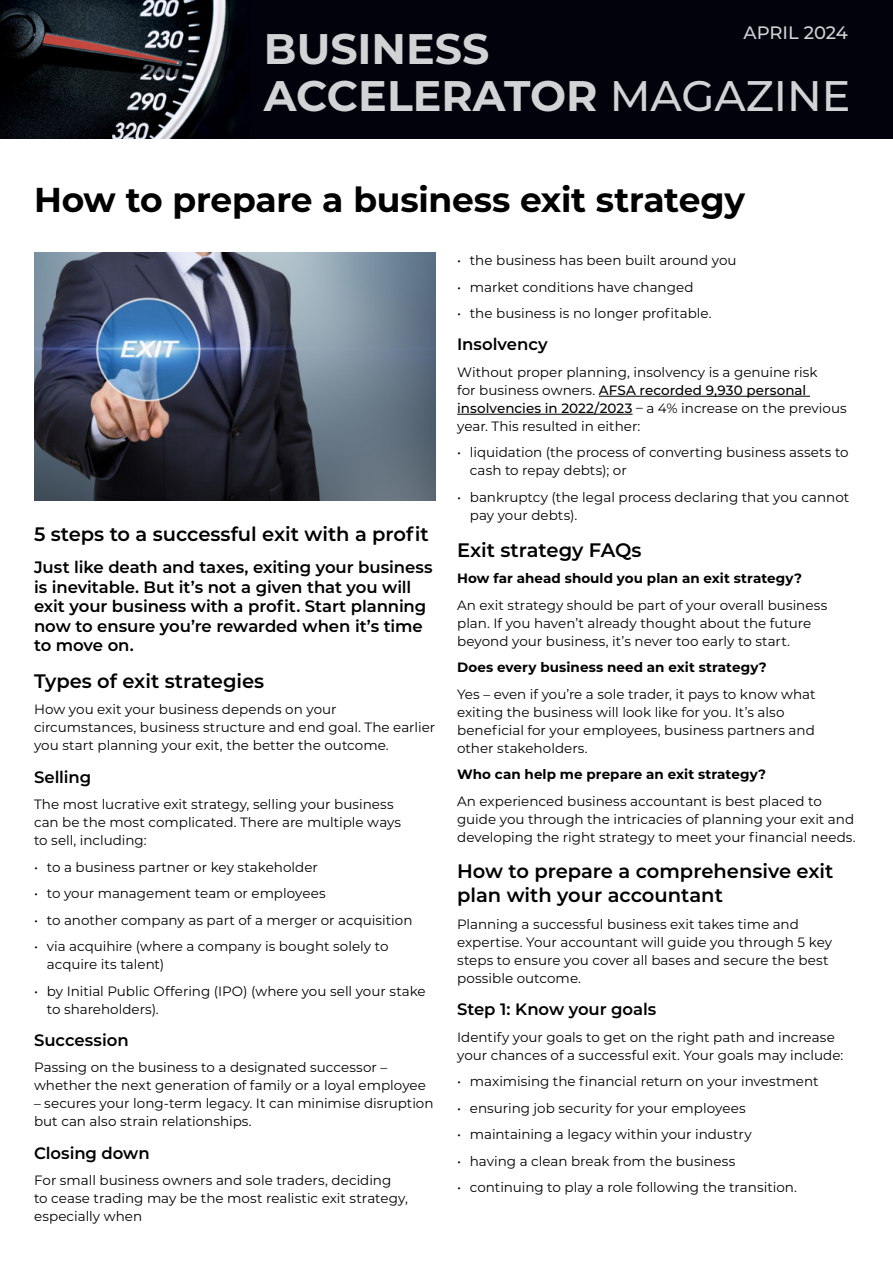
<style>
.page{position:relative;width:893px;height:1263px;background:#fff}
.page>*{position:absolute;margin:0;border:0;box-sizing:border-box;transform-origin:0 0}
.t1{font:700 42.75px/47.2px "Montserrat";color:#d1d3d4}
.t2{font:700 34.5px "Montserrat";letter-spacing:-.01em;color:#000}
.t3{font:600 19.5px/24px "Montserrat";color:#000}
.t4{font:500 18px "Montserrat";letter-spacing:-.005em;color:#d1d3d4}
.t5{font:600 16.5px/19.5px "Montserrat";letter-spacing:-.005em;color:#000}
.t6{font:13.5px/18px "Montserrat";color:#000}
.t7{font:700 13.5px "Montserrat";letter-spacing:.005em;color:#000}
.s1{font-weight:500}
</style>
<div class="page">
<div style="left:0;top:0;width:893px;height:137px;background:#01020c"></div>
<img style="left:0;top:0;width:250px;height:138px">
<div style="left:250px;top:128px;width:643px;height:10px;background:#02020c"></div>
<hr style="left:599px;top:396px;width:211px;height:1px;background:#000">
<hr style="left:457px;top:414px;width:176px;height:1px;background:#000">
<img style="left:34px;top:252px;width:402px;height:249px">
<h3 class="t4" style="left:743px;top:20px;width:106px">APRIL 2024</h3>
<h1 class="t1" style="left:264px;top:23px;width:588px">BUSINESS<br>ACCELERATOR <span class="s1">MAGAZINE</span></h1>
<h2 class="t2" style="left:34px;top:175px;width:712px">How to prepare a business exit strategy</h2>
<h3 class="t3" style="left:34px;top:521px;width:396px">5 steps to a successful exit with a profit</h3>
<p class="t5" style="left:34px;top:557px;width:400px">Just like death and taxes, exiting your business is inevitable. But it’s not a given that you will exit your business with a profit. Start planning now to ensure you’re rewarded when it’s time to move on.</p>
<h3 class="t3" style="left:34px;top:668px;width:232px">Types of exit strategies</h3>
<p class="t6" style="left:34px;top:700px;width:403px">How you exit your business depends on your circumstances, business structure and end goal. The earlier you start planning your exit, the better the outcome.</p>
<p class="t5" style="left:34px;top:766px;width:59px">Selling</p>
<p class="t6" style="left:34px;top:795px;width:369px">The most lucrative exit strategy, selling your business can be the most complicated. There are multiple ways to sell, including:</p>
<p class="t6" style="left:34px;top:857px;width:286px">• to a business partner or key stakeholder</p>
<p class="t6" style="left:34px;top:884px;width:293px">• to your management team or employees</p>
<p class="t6" style="left:34px;top:910px;width:380px">• to another company as part of a merger or acquisition</p>
<p class="t6" style="left:47px;top:937px;width:343px;text-indent:-13px">• via acquihire (where a company is bought solely to acquire its talent)</p>
<p class="t6" style="left:47px;top:981px;width:380px;text-indent:-13px">• by Initial Public Offering (IPO) (where you sell your stake to shareholders).</p>
<p class="t5" style="left:34px;top:1029px;width:96px">Succession</p>
<p class="t6" style="left:34px;top:1058px;width:394px">Passing on the business to a designated successor – whether the next generation of family or a loyal employee</p>
<p class="t6" style="left:34px;top:1094px;width:401px">– secures your long-term legacy. It can minimise disruption but can also strain relationships.</p>
<p class="t5" style="left:34px;top:1142px;width:117px">Closing down</p>
<p class="t6" style="left:34px;top:1171px;width:375px">For small business owners and sole traders, deciding to cease trading may be the most realistic exit strategy, especially when</p>
<p class="t6" style="left:457px;top:251px;width:281px">• the business has been built around you</p>
<p class="t6" style="left:457px;top:277px;width:238px">• market conditions have changed</p>
<p class="t6" style="left:457px;top:304px;width:256px">• the business is no longer profitable.</p>
<p class="t5" style="left:457px;top:334px;width:92px">Insolvency</p>
<p class="t6" style="left:457px;top:363px;width:391px">Without proper planning, insolvency is a genuine risk<br>for business owners. <span class="s1">AFSA recorded 9,930 personal insolvencies in 2022/2023</span> – a 4% increase on the previous year. This resulted in either:</p>
<p class="t6" style="left:470px;top:443px;width:380px;text-indent:-13px">• liquidation (the process of converting business assets to cash to repay debts); or</p>
<p class="t6" style="left:470px;top:488px;width:381px;text-indent:-13px">• bankruptcy (the legal process declaring that you cannot pay your debts).</p>
<h3 class="t3" style="left:457px;top:537px;width:186px">Exit strategy FAQs</h3>
<p class="t7" style="left:457px;top:569px;width:346px">How far ahead should you plan an exit strategy?</p>
<p class="t6" style="left:457px;top:595px;width:372px">An exit strategy should be part of your overall business plan. If you haven’t already thought about the future beyond your business, it’s never too early to start.</p>
<p class="t7" style="left:457px;top:658px;width:311px">Does every business need an exit strategy?</p>
<p class="t6" style="left:457px;top:684px;width:360px">Yes – even if you’re a sole trader, it pays to know what exiting the business will look like for you. It’s also beneficial for your employees, business partners and other stakeholders.</p>
<p class="t7" style="left:457px;top:765px;width:311px">Who can help me prepare an exit strategy?</p>
<p class="t6" style="left:457px;top:791px;width:400px">An experienced business accountant is best placed to guide you through the intricacies of planning your exit and developing the right strategy to meet your financial needs.</p>
<h3 class="t3" style="left:457px;top:859px;width:378px">How to prepare a comprehensive exit plan with your accountant</h3>
<p class="t6" style="left:457px;top:915px;width:377px">Planning a successful business exit takes time and expertise. Your accountant will guide you through 5 key steps to ensure you cover all bases and secure the best possible outcome.</p>
<p class="t5" style="left:457px;top:999px;width:201px">Step 1: Know your goals</p>
<p class="t6" style="left:457px;top:1027px;width:388px">Identify your goals to get on the right path and increase your chances of a successful exit. Your goals may include:</p>
<p class="t6" style="left:457px;top:1072px;width:363px">• maximising the financial return on your investment</p>
<p class="t6" style="left:457px;top:1098px;width:290px">• ensuring job security for your employees</p>
<p class="t6" style="left:457px;top:1125px;width:296px">• maintaining a legacy within your industry</p>
<p class="t6" style="left:457px;top:1151px;width:280px">• having a clean break from the business</p>
<p class="t6" style="left:457px;top:1178px;width:341px">• continuing to play a role following the transition.</p>
</div>
